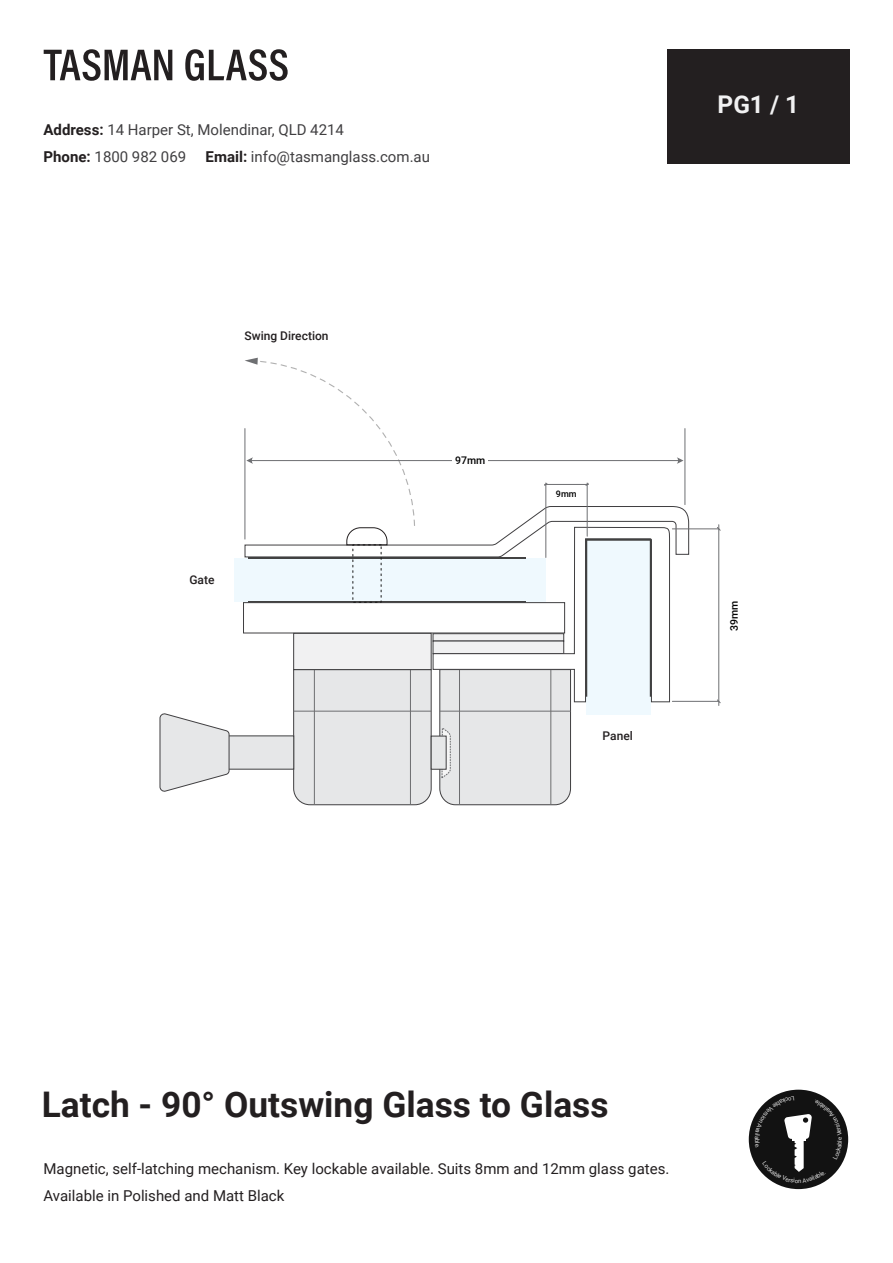
<style>
.page{position:relative;width:893px;height:1263px;background:#fff}
.page>*{position:absolute;margin:0;border:0;box-sizing:border-box;transform-origin:0 0}
.t1{font:700 35.25px "Roboto";color:#231f20}
.t2{font:700 24.45px "Roboto";color:#f1f1f2}
.t3{font:15px/27px "Roboto";color:#231f20}
.t4{font:15px/27px "Roboto";color:#403f41}
.t5{font:500 12px "Roboto";color:#231f20}
.t6{font:500 10.5px "Roboto";color:#000}
.t7{font:500 9px "Roboto";color:#000}
.s1{font-weight:700;color:#231f20}
</style>
<div class="page">
<div style="left:667px;top:49px;width:182px;height:114px;background:#231f20"></div>
<div style="left:224px;top:735px;width:70px;height:34px;background:#e6e7e8"></div>
<svg style="left:159px;top:713px;width:71px;height:79px"></svg>
<svg style="left:44px;top:49px;width:244px;height:32px"></svg>
<div style="left:749px;top:1089px;width:99px;height:100px;background:#121212;border-radius:50%"></div>
<hr style="left:672px;top:701px;width:47px;height:1px;background:#6e6f72">
<hr style="left:672px;top:528px;width:47px;height:1px;background:#6e6f72">
<hr style="left:718px;top:525px;width:1px;height:180px;background:#6e6f72">
<svg style="left:244px;top:358px;width:445px;height:447px"></svg>
<svg style="left:755px;top:1096px;width:87px;height:86px"></svg>
<p class="t4" style="left:44px;top:118px;width:302px"><span class="s1">Address:</span> 14 Harper St, Molendinar, QLD 4214<br><span class="s1">Phone:</span> 1800 982 069</p>
<p class="t4" style="left:206px;top:145px;width:226px"><span class="s1">Email:</span> info@tasmanglass.com.au</p>
<p class="t5" style="left:245px;top:331px;width:85px">Swing Direction</p>
<p class="t5" style="left:189px;top:575px;width:27px">Gate</p>
<p class="t6" style="left:455px;top:456px;width:32px">97mm</p>
<p class="t7" style="left:556px;top:490px;width:22px">9mm</p>
<p class="t5" style="left:602px;top:731px;width:32px">Panel</p>
<h2 class="t2" style="left:717px;top:95px;width:83px">PG1 / 1</h2>
<p class="t6" style="left:730px;top:630px;width:32px;rotate:-90deg">39mm</p>
<h1 class="t1" style="left:42px;top:1090px;width:568px">Latch - 90° Outswing Glass to Glass</h1>
<p class="t3" style="left:44px;top:1156px;width:627px">Magnetic, self-latching mechanism. Key lockable available. Suits 8mm and 12mm glass gates.<br>Available in Polished and Matt Black</p>
</div>
